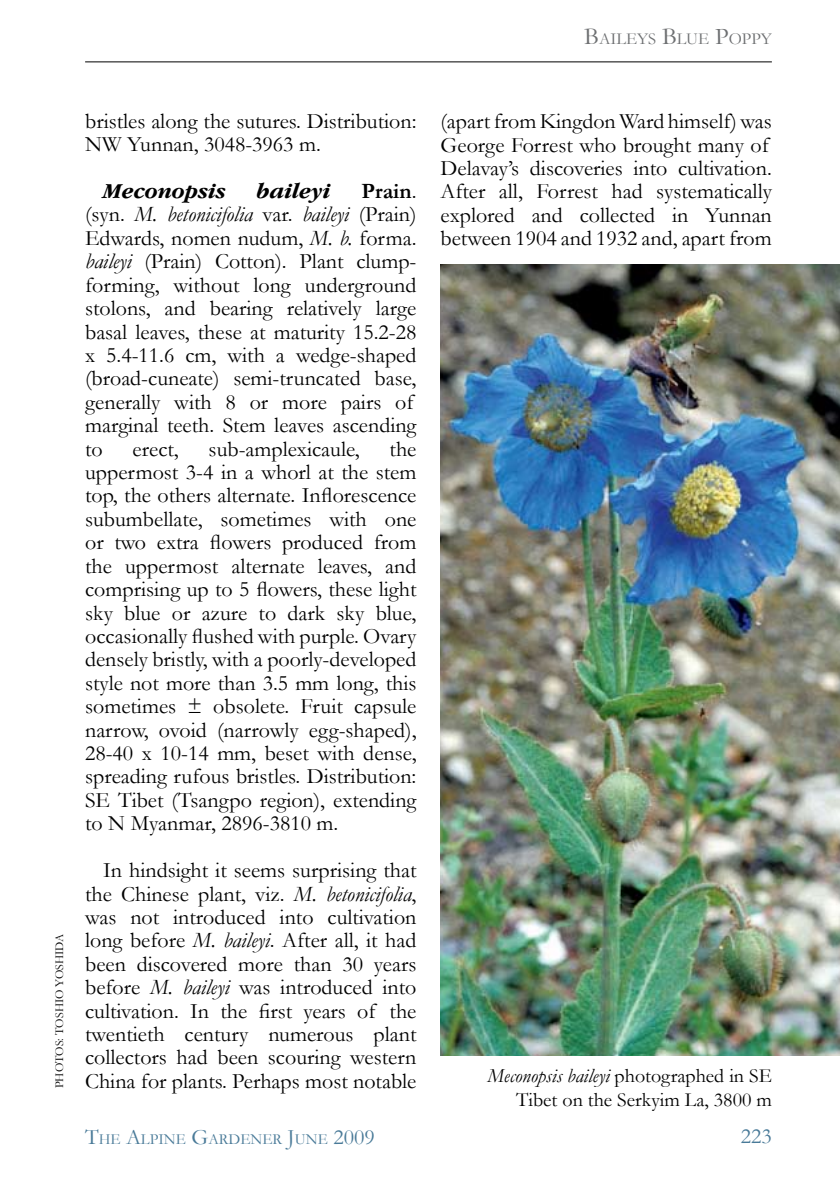
<style>
.page{position:relative;width:840px;height:1191px;background:#fff}
.page>*{position:absolute;margin:0;border:0;box-sizing:border-box;transform-origin:0 0}
.t1{font:22px/23.4px "Garamond";color:#000}
.t2{font:italic 700 22px "Garamond IT Cby BT";color:#000}
.t3{font:22px "Garamond";color:#497a98}
.t4{font:20px/24px "Garamond";color:#000;text-align:right}
.t5{font:16.8px "Garamond";color:#6d6f71}
.t6{font:15.4px "Garamond";color:#497a98}
.t7{font:12px "Garamond";color:#000}
.s1{font-size:24px}
.s2{font-weight:700}
.s3{font-style:italic}
.s4{font-size:22px}
</style>
<div class="page">
<hr style="left:85px;top:61px;width:686px;height:1px;background:#000">
<img style="left:440px;top:264px;width:399px;height:792px">
<p class="t5" style="left:584px;top:29px;width:189px"><span class="s1">B</span>AILEYS <span class="s1">B</span>LUE <span class="s1">P</span>OPPY</p>
<p class="t7" style="left:52px;top:1088px;width:156px;rotate:-90deg">PHOTOs: TOSHIO YOSHIDA</p>
<p class="t1" style="left:85px;top:109px;width:332px">bristles along the sutures. Distribution:<br>NW Yunnan, 3048-3963 m.</p>
<p class="t2" style="left:103px;top:178px;width:124px">Meconopsis</p>
<p class="t2" style="left:257px;top:178px;width:75px">baileyi</p>
<p class="t1" style="left:85px;top:179px;width:333px;text-indent:276px"><span class="s2">Prain</span>. (syn. <span class="s3">M. betonicifolia</span> var. <span class="s3">baileyi</span> (Prain)<br>Edwards, nomen nudum, <span class="s3">M. b.</span> forma. <span class="s3">baileyi</span> (Prain) Cotton). Plant clump&shy;forming, without long underground stolons, and bearing relatively large basal leaves, these at maturity 15.2-28 x 5.4-11.6 cm, with a wedge-shaped (broad-cuneate) semi-truncated base, generally with 8 or more pairs of marginal teeth. Stem leaves ascending to</p>
<p class="t1" style="left:133px;top:437px;width:48px">erect,</p>
<p class="t1" style="left:208px;top:437px;width:152px">sub-amplexicaule,</p>
<p class="t1" style="left:85px;top:437px;width:333px;text-align:justify;text-indent:304px">the uppermost 3-4 in a whorl at the stem top, the others alternate. Inflorescence subumbellate, sometimes with one or two extra flowers produced from the uppermost alternate leaves, and comprising up to 5 flowers, these light sky blue or azure to dark sky blue, occasionally flushed with purple. Ovary densely bristly, with a poorly-developed style not more than 3.5 mm long, this sometimes ± obsolete. Fruit capsule narrow, ovoid (narrowly egg-shaped), 28-40 x 10-14 mm, beset with dense, spreading rufous bristles. Distribution:<br>SE Tibet (Tsangpo region), extending to N Myanmar, 2896-3810 m.</p>
<p class="t1" style="left:85px;top:858px;width:333px;text-align:justify;text-indent:18px">In hindsight it seems surprising that the Chinese plant, viz. <span class="s3">M. betonicifolia</span>, was not introduced into cultivation long before <span class="s3">M. baileyi</span>. After all, it had been discovered more than 30 years before <span class="s3">M. baileyi</span> was introduced into cultivation. In the first years of the twentieth century numerous plant collectors had been scouring western China for plants. Perhaps most notable</p>
<p class="t1" style="left:440px;top:109px;width:333px">(apart from Kingdon Ward himself) was George Forrest who brought many of Delavay’s discoveries into cultivation.<br>After all, Forrest had systematically explored and collected in Yunnan between 1904 and 1932 and, apart from</p>
<p class="t4" style="left:487px;top:1063px;width:286px"><span class="s3">Meconopsis baileyi</span> photographed in SE<br>Tibet on the Serkyim La, 3800 m</p>
<p class="t6" style="left:85px;top:1129px;width:291px"><span class="s4">T</span>HE <span class="s4">A</span>LPINE <span class="s4">G</span>ARDENER <span class="s4">J</span>UNE <span class="s4">2009</span></p>
<p class="t3" style="left:740px;top:1122px;width:32px">223</p>
</div>
